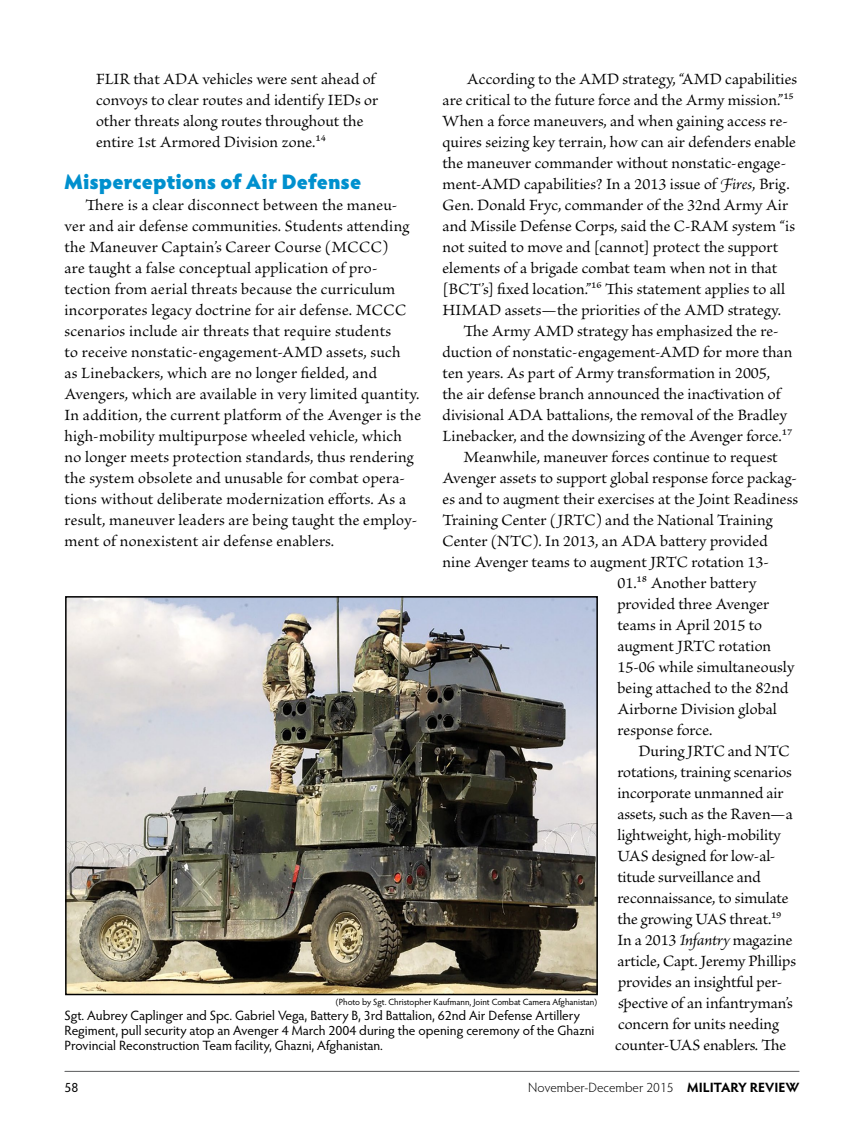
<style>
.page{position:relative;width:864px;height:1134px;background:#fff}
.page>*{position:absolute;margin:0;border:0;box-sizing:border-box;transform-origin:0 0}
.t1{font:900 21px "Hypatia Sans Pro";color:#0090ce}
.t2{font:16.5px/21px "Brioso Pro";letter-spacing:.005em;color:#000}
.t3{font:13.5px/15px "Hypatia Sans Pro";color:#000}
.t4{font:300 13.5px "Hypatia Sans Pro";color:#000}
.t5{font:9px "Hypatia Sans Pro";letter-spacing:-.005em;color:#000}
.s1{font-style:italic}
.s2{font-weight:700}
</style>
<div class="page">
<hr style="left:65px;top:1071px;width:734px;height:1px;background:#58595b">
<img style="left:68px;top:599px;width:527px;height:393px">
<div style="left:65px;top:596px;width:533px;height:399px;border:2px solid #000"></div>
<p class="t2" style="left:96px;top:69px;width:284px">FLIR that ADA vehicles were sent ahead of convoys to clear routes and identify IEDs or other threats along routes throughout the entire 1st Armored Division zone.14</p>
<p class="t1" style="left:64px;top:166px;width:298px">Misperceptions of Air Defense</p>
<p class="t2" style="left:65px;top:195px;width:358px;text-indent:21px">There is a clear disconnect between the maneu&shy;ver and air defense communities. Students attending the Maneuver Captain’s Career Course (MCCC)<br>are taught a false conceptual application of pro&shy;tection from aerial threats because the curriculum incorporates legacy doctrine for air defense. MCCC scenarios include air threats that require students<br>to receive nonstatic-engagement-AMD assets, such<br>as Linebackers, which are no longer fielded, and Avengers, which are available in very limited quantity.<br>In addition, the current platform of the Avenger is the high-mobility multipurpose wheeled vehicle, which no longer meets protection standards, thus rendering the system obsolete and unusable for combat opera&shy;tions without deliberate modernization efforts. As a result, maneuver leaders are being taught the employ&shy;ment of nonexistent air defense enablers.</p>
<p class="t2" style="left:467px;top:69px;width:332px">According to the AMD strategy, “AMD capabilities</p>
<p class="t2" style="left:443px;top:90px;width:353px">are critical to the future force and the Army mission.”15</p>
<p class="t2" style="left:443px;top:111px;width:347px">When a force maneuvers, and when gaining access re-</p>
<p class="t2" style="left:443px;top:132px;width:355px">quires seizing key terrain, how can air defenders enable</p>
<p class="t2" style="left:443px;top:153px;width:345px">the maneuver commander without nonstatic-engage-</p>
<p class="t2" style="left:443px;top:174px;width:349px">ment-AMD capabilities? In a 2013 issue of <span class="s1">Fires</span>, Brig.</p>
<p class="t2" style="left:443px;top:195px;width:347px">Gen. Donald Fryc, commander of the 32nd Army Air</p>
<p class="t2" style="left:443px;top:216px;width:354px">and Missile Defense Corps, said the C-RAM system “is</p>
<p class="t2" style="left:443px;top:237px;width:337px">not suited to move and [cannot] protect the support</p>
<p class="t2" style="left:443px;top:258px;width:336px">elements of a brigade combat team when not in that</p>
<p class="t2" style="left:443px;top:279px;width:344px">[BCT’s] fixed location.”16 This statement applies to all</p>
<p class="t2" style="left:443px;top:300px;width:340px">HIMAD assets—the priorities of the AMD strategy.</p>
<p class="t2" style="left:464px;top:321px;width:317px">The Army AMD strategy has emphasized the re-</p>
<p class="t2" style="left:443px;top:342px;width:351px">duction of nonstatic-engagement-AMD for more than</p>
<p class="t2" style="left:443px;top:363px;width:329px">ten years. As part of Army transformation in 2005,</p>
<p class="t2" style="left:443px;top:384px;width:340px">the air defense branch announced the inactivation of</p>
<p class="t2" style="left:443px;top:405px;width:346px">divisional ADA battalions, the removal of the Bradley</p>
<p class="t2" style="left:443px;top:426px;width:351px">Linebacker, and the downsizing of the Avenger force.17</p>
<p class="t2" style="left:464px;top:447px;width:316px">Meanwhile, maneuver forces continue to request</p>
<p class="t2" style="left:443px;top:468px;width:356px">Avenger assets to support global response force packag-</p>
<p class="t2" style="left:443px;top:489px;width:357px">es and to augment their exercises at the Joint Readiness</p>
<p class="t2" style="left:443px;top:511px;width:332px">Training Center (JRTC) and the National Training</p>
<p class="t2" style="left:443px;top:532px;width:327px">Center (NTC). In 2013, an ADA battery provided</p>
<p class="t2" style="left:443px;top:553px;width:328px">nine Avenger teams to augment JRTC rotation 13-</p>
<p class="t2" style="left:617px;top:574px;width:140px">01.18 Another battery</p>
<p class="t2" style="left:617px;top:595px;width:153px">provided three Avenger</p>
<p class="t2" style="left:617px;top:616px;width:146px">teams in April 2015 to</p>
<p class="t2" style="left:617px;top:637px;width:155px">augment JRTC rotation</p>
<p class="t2" style="left:617px;top:658px;width:178px">15-06 while simultaneously</p>
<p class="t2" style="left:617px;top:679px;width:173px">being attached to the 82nd</p>
<p class="t2" style="left:617px;top:700px;width:161px">Airborne Division global</p>
<p class="t2" style="left:617px;top:721px;width:96px">response force.</p>
<p class="t2" style="left:638px;top:742px;width:153px">During JRTC and NTC</p>
<p class="t2" style="left:617px;top:763px;width:176px">rotations, training scenarios</p>
<p class="t2" style="left:617px;top:784px;width:168px">incorporate unmanned air</p>
<p class="t2" style="left:617px;top:805px;width:177px">assets, such as the Raven—a</p>
<p class="t2" style="left:617px;top:826px;width:165px">lightweight, high-mobility</p>
<p class="t2" style="left:617px;top:847px;width:160px">UAS designed for low-al-</p>
<p class="t2" style="left:617px;top:868px;width:145px">titude surveillance and</p>
<p class="t2" style="left:617px;top:889px;width:173px">reconnaissance, to simulate</p>
<p class="t2" style="left:617px;top:910px;width:166px">the growing UAS threat.19</p>
<p class="t2" style="left:617px;top:931px;width:177px">In a 2013 <span class="s1">Infantry</span> magazine</p>
<p class="t2" style="left:617px;top:952px;width:180px">article, Capt. Jeremy Phillips</p>
<p class="t2" style="left:618px;top:973px;width:166px">provides an insightful per-</p>
<p class="t2" style="left:618px;top:994px;width:176px">spective of an infantryman’s</p>
<p class="t2" style="left:618px;top:1015px;width:162px">concern for units needing</p>
<p class="t2" style="left:615px;top:1036px;width:173px">counter-UAS enablers. The</p>
<p class="t5" style="left:336px;top:996px;width:263px">(Photo by Sgt. Christopher Kaufmann, Joint Combat Camera Afghanistan)</p>
<p class="t3" style="left:64px;top:1007px;width:532px">Sgt. Aubrey Caplinger and Spc. Gabriel Vega, Battery B, 3rd Battalion, 62nd Air Defense Artillery<br>Regiment, pull security atop an Avenger 4 March 2004 during the opening ceremony of the Ghazni<br>Provincial Reconstruction Team facility, Ghazni, Afghanistan.</p>
<p class="t3" style="left:64px;top:1079px;width:15px">58</p>
<p class="t4" style="left:528px;top:1079px;width:273px">November-December 2015 <span class="s2">MILITARY REVIEW</span></p>
</div>
